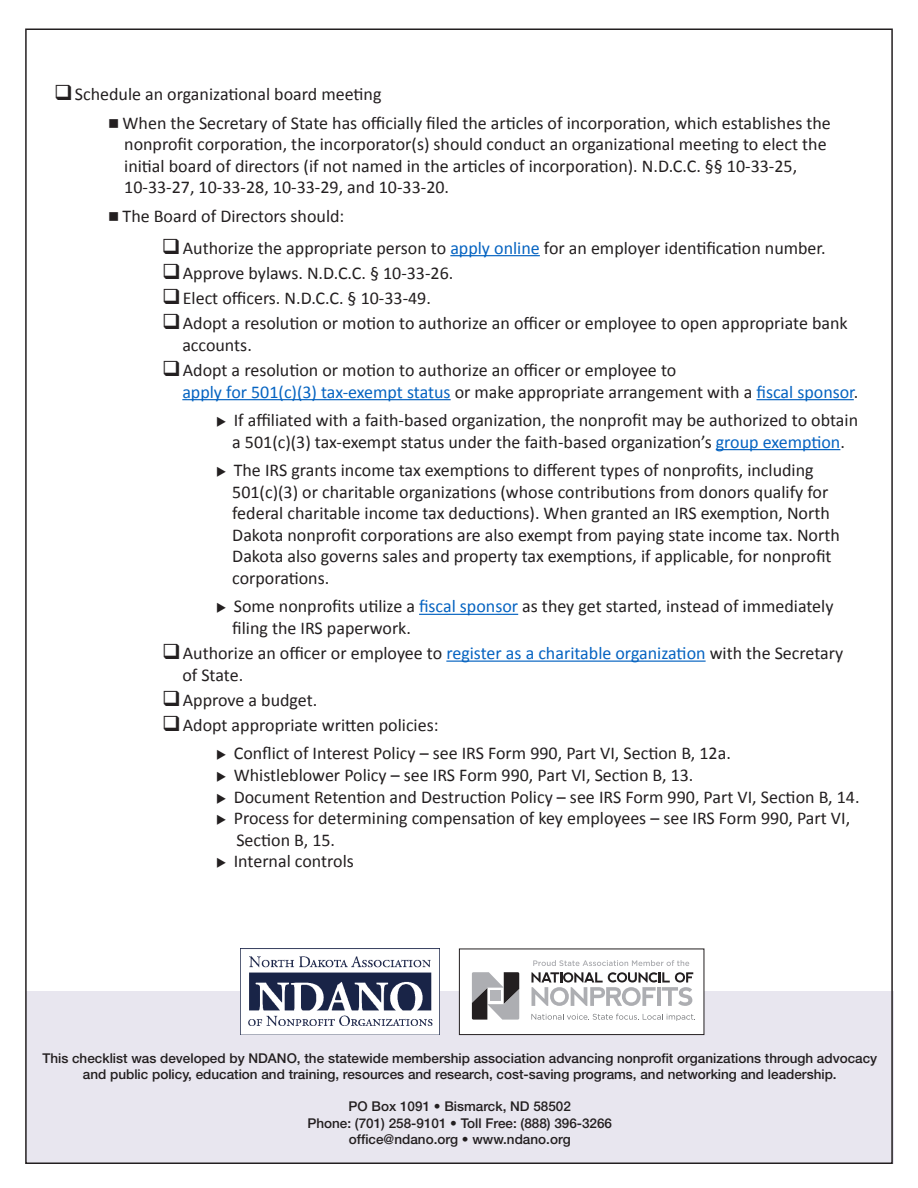
<style>
.page{position:relative;width:918px;height:1188px;background:#fff}
.page>*{position:absolute;margin:0;border:0;box-sizing:border-box;transform-origin:0 0}
.List_Paragraph{font:18px/21.6px "Calibri";color:#231f20}
.List_Paragraph-2{font:18px "Calibri";color:#0563c1}
.t1{font:500 13.5px/16.2px "Helvetica Neue";color:#231f20;text-align:center}
.s1{color:#0563c1}
.s2{color:#231f20}
</style>
<div class="page">
<div style="left:26px;top:992px;width:868px;height:172px;background:#e8e6ef"></div>
<hr style="left:450px;top:255px;width:90px;height:1px;background:#0563c1">
<hr style="left:182px;top:399px;width:269px;height:1px;background:#0563c1">
<hr style="left:757px;top:399px;width:97px;height:1px;background:#0563c1">
<hr style="left:716px;top:449px;width:124px;height:1px;background:#0563c1">
<hr style="left:419px;top:614px;width:99px;height:1px;background:#0563c1">
<hr style="left:446px;top:661px;width:260px;height:1px;background:#0563c1">
<div style="left:459px;top:949px;width:245px;height:86px;background:#fff"></div>
<svg style="left:472px;top:972px;width:47px;height:48px"></svg>
<div style="left:491px;top:991px;width:10px;height:10px;background:#b3b4b8"></div>
<svg style="left:531px;top:972px;width:162px;height:34px"></svg>
<svg style="left:531px;top:1014px;width:164px;height:7px"></svg>
<svg style="left:533px;top:960px;width:156px;height:6px"></svg>
<div style="left:459px;top:949px;width:245px;height:86px;border:1px solid #231f20"></div>
<img style="left:241px;top:956px;width:198px;height:79px">
<p class="List_Paragraph" style="left:54px;top:83px;width:329px">❑Schedule an organizational board meeting</p>
<p class="List_Paragraph" style="left:108px;top:111px;width:724px">■ When the Secretary of State has officially filed the articles of incorporation, which establishes the</p>
<p class="List_Paragraph" style="left:124px;top:133px;width:704px">nonprofit corporation, the incorporator(s) should conduct an organizational meeting to elect the</p>
<p class="List_Paragraph" style="left:124px;top:154px;width:674px">initial board of directors (if not named in the articles of incorporation). N.D.C.C. §§ 10-33-25,</p>
<p class="List_Paragraph" style="left:124px;top:176px;width:326px">10-33-27, 10-33-28, 10-33-29, and 10-33-20.</p>
<p class="List_Paragraph" style="left:108px;top:204px;width:238px">■ The Board of Directors should:</p>
<p class="List_Paragraph" style="left:162px;top:236px;width:665px">❑Authorize the appropriate person to <span class="s1">apply online</span> for an employer identification number.</p>
<p class="List_Paragraph" style="left:162px;top:261px;width:293px">❑Approve bylaws. N.D.C.C. § 10-33-26.</p>
<p class="List_Paragraph" style="left:162px;top:286px;width:270px">❑Elect officers. N.D.C.C. § 10-33-49.</p>
<p class="List_Paragraph" style="left:162px;top:312px;width:687px">❑Adopt a resolution or motion to authorize an officer or employee to open appropriate bank</p>
<p class="List_Paragraph" style="left:182px;top:333px;width:71px">accounts.</p>
<p class="List_Paragraph" style="left:162px;top:358px;width:516px">❑Adopt a resolution or motion to authorize an officer or employee to</p>
<p class="List_Paragraph-2" style="left:182px;top:381px;width:678px">apply for 501(c)(3) tax-exempt status <span class="s2">or make appropriate arrangement with a</span> fiscal sponsor<span class="s2">.</span></p>
<p class="List_Paragraph" style="left:216px;top:408px;width:644px">◆ If affiliated with a faith-based organization, the nonprofit may be authorized to obtain</p>
<p class="List_Paragraph" style="left:232px;top:430px;width:614px">a 501(c)(3) tax-exempt status under the faith-based organization’s <span class="s1">group exemption</span>.</p>
<p class="List_Paragraph" style="left:216px;top:458px;width:599px">◆ The IRS grants income tax exemptions to different types of nonprofits, including</p>
<p class="List_Paragraph" style="left:232px;top:480px;width:598px">501(c)(3) or charitable organizations (whose contributions from donors qualify for</p>
<p class="List_Paragraph" style="left:232px;top:502px;width:599px">federal charitable income tax deductions). When granted an IRS exemption, North</p>
<p class="List_Paragraph" style="left:232px;top:523px;width:609px">Dakota nonprofit corporations are also exempt from paying state income tax. North</p>
<p class="List_Paragraph" style="left:232px;top:545px;width:601px">Dakota also governs sales and property tax exemptions, if applicable, for nonprofit</p>
<p class="List_Paragraph" style="left:232px;top:566px;width:99px">corporations.</p>
<p class="List_Paragraph" style="left:216px;top:595px;width:619px">◆ Some nonprofits utilize a <span class="s1">fiscal sponsor</span> as they get started, instead of immediately</p>
<p class="List_Paragraph" style="left:232px;top:616px;width:180px">filing the IRS paperwork.</p>
<p class="List_Paragraph" style="left:162px;top:641px;width:683px">❑Authorize an officer or employee to <span class="s1">register as a charitable organization</span> with the Secretary</p>
<p class="List_Paragraph" style="left:182px;top:663px;width:62px">of State.</p>
<p class="List_Paragraph" style="left:162px;top:688px;width:157px">❑Approve a budget.</p>
<p class="List_Paragraph" style="left:162px;top:713px;width:278px">❑Adopt appropriate written policies:</p>
<p class="List_Paragraph" style="left:216px;top:742px;width:516px">◆ Conflict of Interest Policy – see IRS Form 990, Part VI, Section B, 12a.</p>
<p class="List_Paragraph" style="left:216px;top:763px;width:479px">◆ Whistleblower Policy – see IRS Form 990, Part VI, Section B, 13.</p>
<p class="List_Paragraph" style="left:216px;top:785px;width:645px">◆ Document Retention and Destruction Policy – see IRS Form 990, Part VI, Section B, 14.</p>
<p class="List_Paragraph" style="left:236px;top:807px;width:615px;text-indent:-20px">◆ Process for determining compensation of key employees – see IRS Form 990, Part VI,<br>Section B, 15.</p>
<p class="List_Paragraph" style="left:216px;top:850px;width:139px">◆ Internal controls</p>
<p class="t1" style="left:42px;top:1050px;width:836px">This checklist was developed by NDANO, the statewide membership association advancing nonprofit organizations through advocacy and public policy, education and training, resources and research, cost-saving programs, and networking and leadership.</p>
<p class="t1" style="left:349px;top:1098px;width:224px">PO Box 1091 • Bismarck, ND 58502</p>
<p class="t1" style="left:307px;top:1115px;width:306px">Phone: (701) 258-9101 • Toll Free: (888) 396-3266</p>
<p class="t1" style="left:349px;top:1131px;width:223px">office@ndano.org • www.ndano.org</p>
</div>
